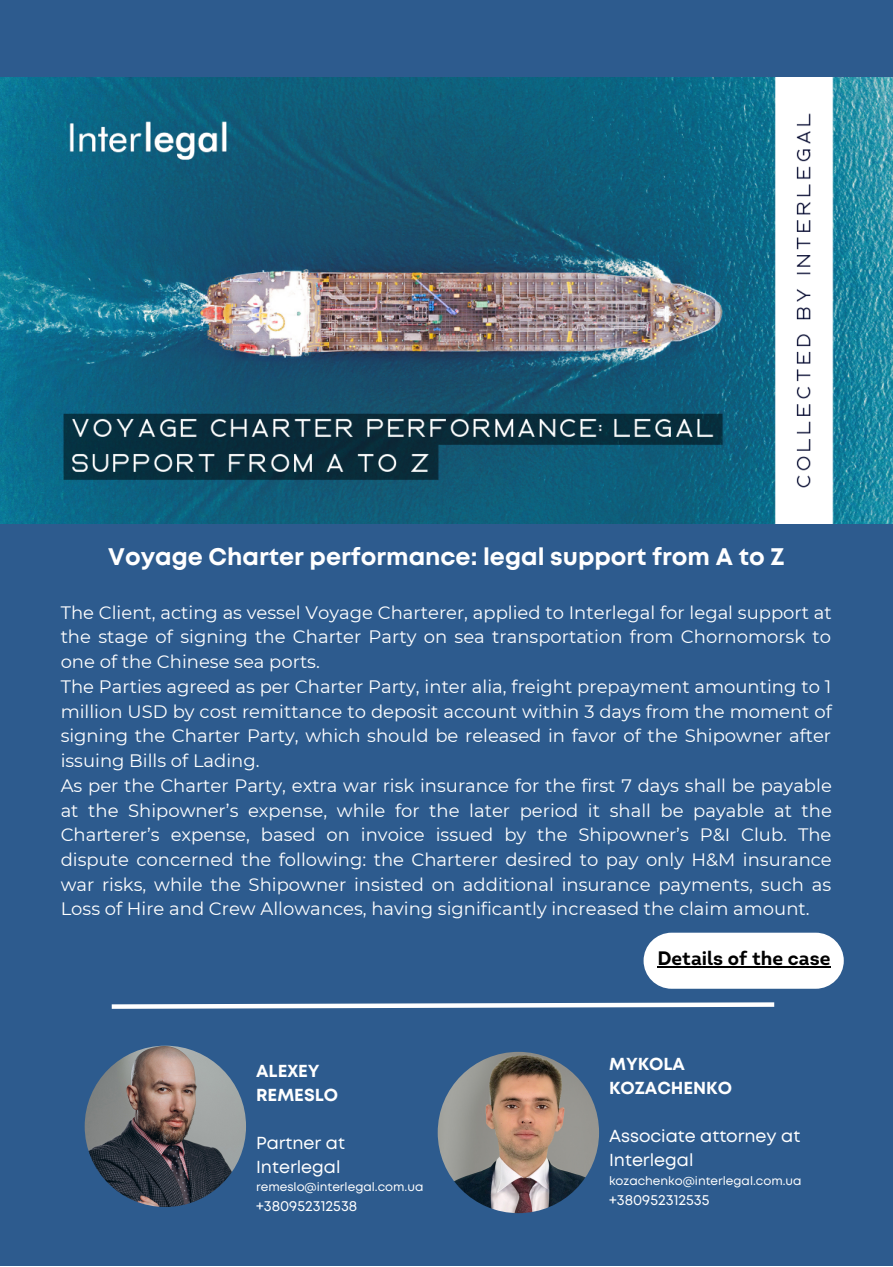
<style>
.page{position:relative;width:893px;height:1267px;background:#fff}
.page>*{position:absolute;margin:0;border:0;box-sizing:border-box;transform-origin:0 0}
.t1{font:700 24px "Mont";color:#fff}
.t2{font:700 19.5px "Intro";color:#000}
.t3{font:18px/24.8px "Montserrat";color:#fff}
.t4{font:17.4px/24px "Mont";color:#fff}
.t5{font:700 17.4px/24px "Mont";color:#fff}
.t6{font:14.7px "Mont";color:#fff}
.t7{font:12px "Mont";color:#fff}
</style>
<div class="page">
<div style="left:0;top:0;width:892px;height:1266px;background:#2d5b8e"></div>
<img style="left:85px;top:1045px;width:161px;height:162px;border-radius:50%">
<img style="left:437px;top:1052px;width:162px;height:161px;border-radius:50%">
<div style="left:643px;top:933px;width:200px;height:56px;background:#fff;border-radius:28px"></div>
<svg style="left:111px;top:1002px;width:664px;height:7px"></svg>
<img style="left:0;top:77px;width:892px;height:446px">
<hr style="left:657px;top:966px;width:173px;height:1px;background:#000">
<h1 class="t1" style="left:108px;top:547px;width:677px">Voyage Charter performance: legal support from A to Z</h1>
<p class="t3" style="left:61px;top:600px;width:772px">The Client, acting as vessel Voyage Charterer, applied to Interlegal for legal support at the stage of signing the Charter Party on sea transportation from Chornomorsk to one of the Chinese sea ports.<br>The Parties agreed as per Charter Party, inter alia, freight prepayment amounting to 1 million USD by cost remittance to deposit account within 3 days from the moment of signing the Charter Party, which should be released in favor of the Shipowner after issuing Bills of Lading.<br>As per the Charter Party, extra war risk insurance for the first 7 days shall be payable at the Shipowner’s expense, while for the later period it shall be payable at the Charterer’s expense, based on invoice issued by the Shipowner’s P&amp;I Club. The dispute concerned the following: the Charterer desired to pay only H&amp;M insurance war risks, while the Shipowner insisted on additional insurance payments, such as Loss of Hire and Crew Allowances, having significantly increased the claim amount.</p>
<p class="t5" style="left:256px;top:1060px;width:83px">ALEXEY<br>REMESLO</p>
<p class="t4" style="left:256px;top:1132px;width:90px">Partner at<br>Interlegal</p>
<p class="t7" style="left:256px;top:1182px;width:169px">remeslo@interlegal.com.ua</p>
<p class="t6" style="left:256px;top:1200px;width:103px">+380952312538</p>
<p class="t2" style="left:657px;top:950px;width:174px">Details of the case</p>
<p class="t5" style="left:609px;top:1053px;width:124px">MYKOLA<br>KOZACHENKO</p>
<p class="t4" style="left:609px;top:1125px;width:193px">Associate attorney at<br>Interlegal</p>
<p class="t7" style="left:609px;top:1176px;width:194px">kozachenko@interlegal.com.ua</p>
<p class="t6" style="left:609px;top:1194px;width:102px">+380952312535</p>
</div>
